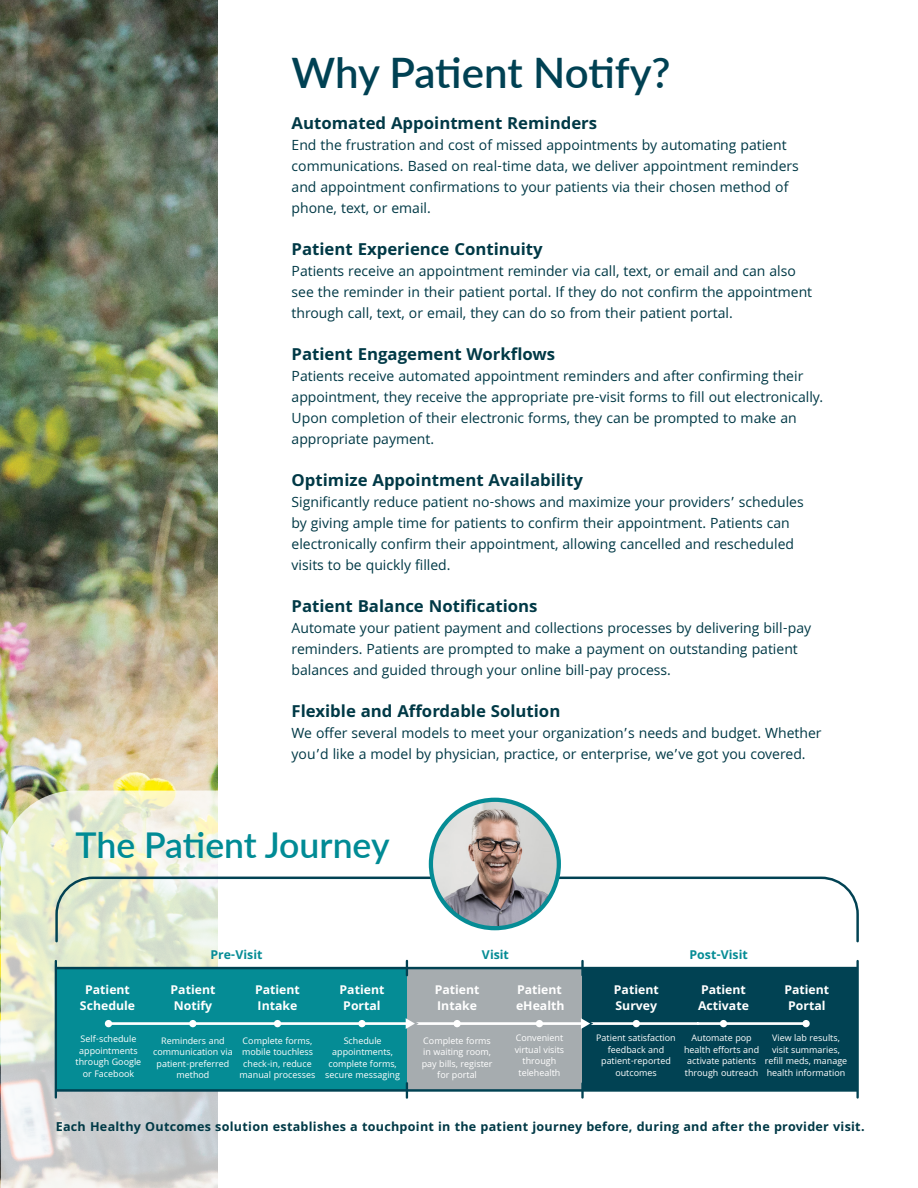
<style>
.page{position:relative;width:918px;height:1188px;background:#fff}
.page>*{position:absolute;margin:0;border:0;box-sizing:border-box;transform-origin:0 0}
.t1{font:600 42px "Lato";letter-spacing:-.005em;color:#004153}
.t2{font:600 35.55px "Lato";letter-spacing:-.005em;color:#008b95}
.t3{font:700 18px "Khula";color:#003946}
.t4{font:15px/21px "Khula";color:#003946}
.t5{font:700 13.5px "Khula";letter-spacing:.02em;color:#003946}
.t6{font:700 13.35px "Khula";color:#058c95}
.t7{font:700 13.2px/15.9px "Khula";color:#fff}
.t8{font:9.6px/11.6px "Khula";color:#fff;text-align:center}
</style>
<div class="page">
<img style="left:0;top:0;width:218px;height:1188px">
<svg style="left:1px;top:791px;width:334px;height:397px"></svg>
<svg style="left:54px;top:875px;width:805px;height:69px"></svg>
<div style="left:57px;top:968px;width:350px;height:122px;background:#058c95"></div>
<div style="left:407px;top:968px;width:176px;height:122px;background:#a6acaf"></div>
<div style="left:583px;top:968px;width:275px;height:122px;background:#014253"></div>
<div style="left:189px;top:1020px;width:7px;height:7px;background:#fff;border-radius:50%"></div>
<div style="left:274px;top:1020px;width:7px;height:7px;background:#fff;border-radius:50%"></div>
<div style="left:105px;top:1020px;width:7px;height:7px;background:#fff;border-radius:50%"></div>
<hr style="left:583px;top:1022px;width:223px;height:3px;background:#fff">
<hr style="left:407px;top:1022px;width:176px;height:3px;background:#fff">
<svg style="left:581px;top:1018px;width:12px;height:11px"></svg>
<hr style="left:106px;top:1022px;width:301px;height:3px;background:#fff">
<svg style="left:406px;top:1018px;width:13px;height:11px"></svg>
<div style="left:720px;top:1020px;width:7px;height:7px;background:#fff;border-radius:50%"></div>
<div style="left:633px;top:1020px;width:7px;height:7px;background:#fff;border-radius:50%"></div>
<div style="left:802px;top:1020px;width:8px;height:7px;background:#fff;border-radius:50%"></div>
<div style="left:536px;top:1020px;width:7px;height:7px;background:#fff;border-radius:50%"></div>
<div style="left:453px;top:1020px;width:8px;height:7px;background:#fff;border-radius:50%"></div>
<hr style="left:57px;top:967px;width:801px;height:2px;background:#014253">
<hr style="left:57px;top:1089px;width:801px;height:3px;background:#014253">
<svg style="left:406px;top:1083px;width:2px;height:15px"></svg>
<hr style="left:581px;top:1083px;width:3px;height:15px;background:#014253">
<hr style="left:856px;top:961px;width:3px;height:137px;background:#014253">
<hr style="left:55px;top:961px;width:2px;height:137px;background:#014253">
<svg style="left:406px;top:961px;width:2px;height:14px"></svg>
<hr style="left:581px;top:961px;width:3px;height:14px;background:#014253">
<div style="left:358px;top:1020px;width:8px;height:7px;background:#fff;border-radius:50%"></div>
<svg style="left:427px;top:797px;width:136px;height:135px"></svg>
<h1 class="t1" style="left:292px;top:42px;width:381px">Why Patient Notify?</h1>
<p class="t3" style="left:292px;top:112px;width:307px">Automated Appointment Reminders</p>
<p class="t4" style="left:292px;top:135px;width:509px">End the frustration and cost of missed appointments by automating patient communications. Based on real-time data, we deliver appointment reminders and appointment confirmations to your patients via their chosen method of phone, text, or email.</p>
<p class="t3" style="left:292px;top:238px;width:253px">Patient Experience Continuity</p>
<p class="t4" style="left:292px;top:261px;width:522px">Patients receive an appointment reminder via call, text, or email and can also see the reminder in their patient portal. If they do not confirm the appointment through call, text, or email, they can do so from their patient portal.</p>
<p class="t3" style="left:292px;top:343px;width:265px">Patient Engagement Workflows</p>
<p class="t4" style="left:292px;top:366px;width:533px">Patients receive automated appointment reminders and after confirming their appointment, they receive the appropriate pre-visit forms to fill out electronically.<br>Upon completion of their electronic forms, they can be prompted to make an appropriate payment.</p>
<p class="t3" style="left:292px;top:470px;width:293px">Optimize Appointment Availability</p>
<p class="t4" style="left:292px;top:492px;width:514px">Significantly reduce patient no-shows and maximize your providers’ schedules by giving ample time for patients to confirm their appointment. Patients can electronically confirm their appointment, allowing cancelled and rescheduled visits to be quickly filled.</p>
<p class="t3" style="left:292px;top:596px;width:248px">Patient Balance Notifications</p>
<p class="t4" style="left:292px;top:618px;width:521px">Automate your patient payment and collections processes by delivering bill-pay reminders. Patients are prompted to make a payment on outstanding patient balances and guided through your online bill-pay process.</p>
<p class="t3" style="left:292px;top:701px;width:270px">Flexible and Affordable Solution</p>
<p class="t4" style="left:292px;top:723px;width:531px">We offer several models to meet your organization’s needs and budget. Whether you’d like a model by physician, practice, or enterprise, we’ve got you covered.</p>
<h2 class="t2" style="left:76px;top:819px;width:315px">The Patient Journey</h2>
<p class="t7" style="left:80px;top:982px;width:57px;text-align:center">Patient<br>Schedule</p>
<p class="t6" style="left:210px;top:947px;width:54px">Pre-Visit</p>
<p class="t6" style="left:482px;top:947px;width:29px">Visit</p>
<p class="t6" style="left:690px;top:947px;width:60px">Post-Visit</p>
<p class="t7" style="left:171px;top:982px;width:46px">Patient<br>Notify</p>
<p class="t7" style="left:255px;top:982px;width:46px">Patient<br>Intake</p>
<p class="t7" style="left:340px;top:982px;width:46px">Patient<br>Portal</p>
<p class="t7" style="left:435px;top:982px;width:46px">Patient<br>Intake</p>
<p class="t7" style="left:516px;top:981px;width:50px">Patient eHealth</p>
<p class="t7" style="left:614px;top:982px;width:46px">Patient<br>Survey</p>
<p class="t7" style="left:698px;top:982px;width:52px">Patient<br>Activate</p>
<p class="t7" style="left:784px;top:982px;width:46px">Patient<br>Portal</p>
<p class="t8" style="left:596px;top:1032px;width:81px">Patient satisfaction feedback and patient-reported outcomes</p>
<p class="t8" style="left:153px;top:1034px;width:81px">Reminders and communication via patient-preferred method</p>
<p class="t8" style="left:684px;top:1032px;width:77px">Automate pop health efforts and activate patients through outreach</p>
<p class="t8" style="left:765px;top:1032px;width:84px">View lab results, visit summaries, refill meds, manage health information</p>
<p class="t8" style="left:515px;top:1032px;width:51px">Convenient virtual visits through telehealth</p>
<p class="t8" style="left:76px;top:1033px;width:67px">Self-schedule appointments through Google or Facebook</p>
<p class="t8" style="left:325px;top:1034px;width:76px">Schedule appointments, complete forms, secure messaging</p>
<p class="t8" style="left:422px;top:1034px;width:72px">Complete forms in waiting room, pay bills, register for portal</p>
<p class="t8" style="left:240px;top:1034px;width:77px">Complete forms, mobile touchless check-in, reduce manual processes</p>
<p class="t5" style="left:56px;top:1118px;width:810px">Each Healthy Outcomes solution establishes a touchpoint in the patient journey before, during and after the provider visit.</p>
</div>
